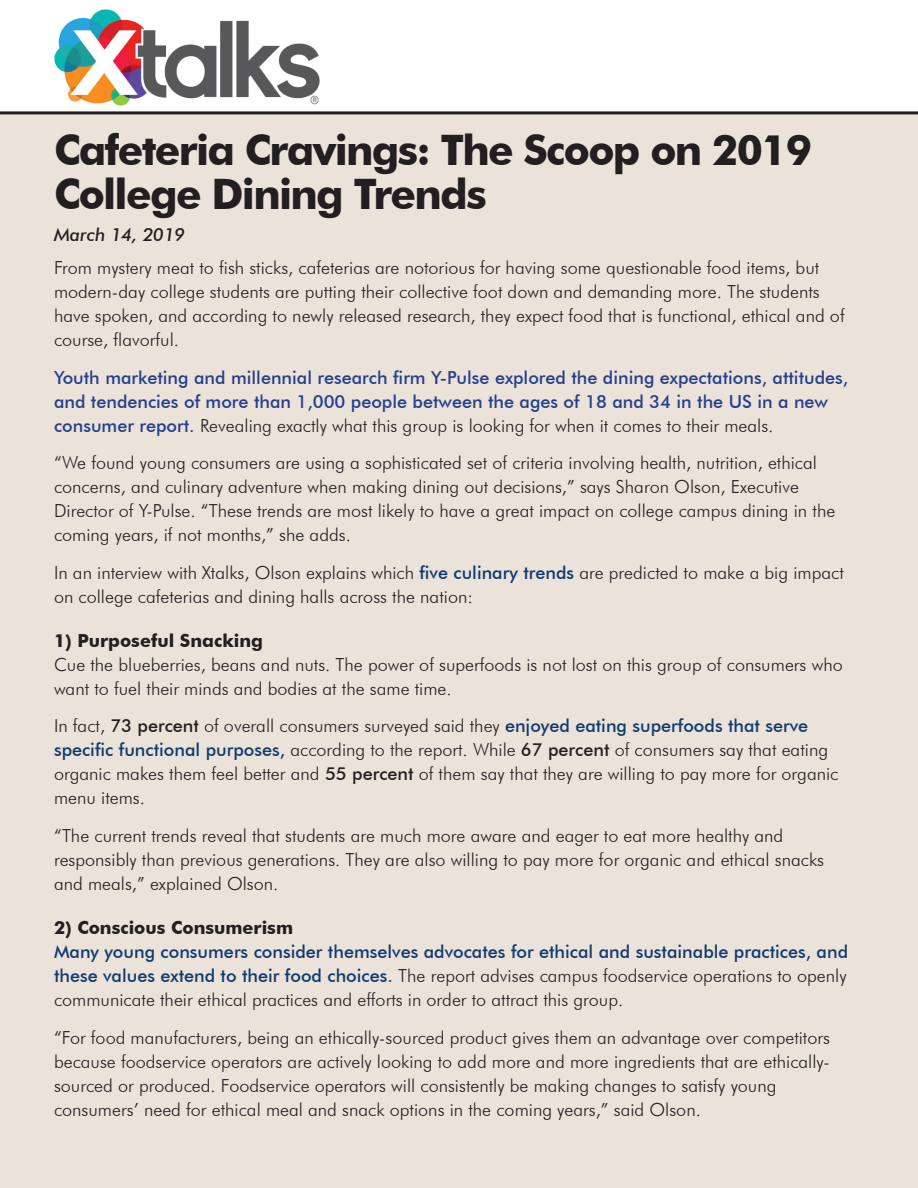
<style>
.page{position:relative;width:918px;height:1188px;background:#fff}
.page>*{position:absolute;margin:0;border:0;box-sizing:border-box;transform-origin:0 0}
.t1{font:700 42px/43.5px "Futura BT";letter-spacing:-.04em;color:#231f20}
.t2{font:300 18px/24px "Futura BT";color:#231f20}
.t3{font:500 18px/24px "Futura BT";color:#253f8e}
.t4{font:700 18px "Futura BT";color:#231f20}
.t5{font:italic 500 18px "Futura BT";color:#231f20}
.s1{font-weight:300;color:#231f20}
.s2{font-weight:500;color:#0f3b6f}
.s3{font-weight:500}
</style>
<div class="page">
<div style="left:0;top:114px;width:918px;height:1074px;background:#ebe2da"></div>
<hr style="left:0;top:111px;width:918px;height:3px;background:#231f20">
<img style="left:54px;top:9px;width:265px;height:96px">
<p class="t1" style="left:54px;top:128px;width:760px">Cafeteria Cravings: The Scoop on 2019<br>College Dining Trends</p>
<p class="t5" style="left:54px;top:224px;width:133px">March 14, 2019</p>
<p class="t2" style="left:54px;top:256px;width:792px">From mystery meat to fish sticks, cafeterias are notorious for having some questionable food items, but modern-day college students are putting their collective foot down and demanding more. The students have spoken, and according to newly released research, they expect food that is functional, ethical and of course, flavorful.</p>
<p class="t3" style="left:54px;top:365px;width:796px">Youth marketing and millennial research firm Y-Pulse explored the dining expectations, attitudes, and tendencies of more than 1,000 people between the ages of 18 and 34 in the US in a new consumer report. <span class="s1">Revealing exactly what this group is looking for when it comes to their meals.</span></p>
<p class="t2" style="left:54px;top:451px;width:783px">“We found young consumers are using a sophisticated set of criteria involving health, nutrition, ethical concerns, and culinary adventure when making dining out decisions,” says Sharon Olson, Executive Director of Y-Pulse. “These trends are most likely to have a great impact on college campus dining in the coming years, if not months,” she adds.</p>
<p class="t2" style="left:54px;top:560px;width:791px">In an interview with Xtalks, Olson explains which <span class="s2">five culinary trends</span> are predicted to make a big impact on college cafeterias and dining halls across the nation:</p>
<p class="t4" style="left:54px;top:630px;width:211px">1) Purposeful Snacking</p>
<p class="t2" style="left:54px;top:652px;width:790px">Cue the blueberries, beans and nuts. The power of superfoods is not lost on this group of consumers who want to fuel their minds and bodies at the same time.</p>
<p class="t2" style="left:54px;top:714px;width:786px">In fact, <span class="s3">73 percent</span> of overall consumers surveyed said they <span class="s2">enjoyed eating superfoods that serve specific functional purposes,</span> according to the report. While <span class="s3">67 percent</span> of consumers say that eating organic makes them feel better and <span class="s3">55 percent</span> of them say that they are willing to pay more for organic menu items.</p>
<p class="t2" style="left:54px;top:823px;width:772px">“The current trends reveal that students are much more aware and eager to eat more healthy and responsibly than previous generations. They are also willing to pay more for organic and ethical snacks and meals,” explained Olson.</p>
<p class="t4" style="left:54px;top:917px;width:241px">2) Conscious Consumerism</p>
<p class="t2" style="left:54px;top:940px;width:796px;text-align:justify"><span class="s2">Many young consumers consider themselves advocates for ethical and sustainable practices, and these values extend to their food choices.</span> The report advises campus foodservice operations to openly communicate their ethical practices and efforts in order to attract this group.</p>
<p class="t2" style="left:54px;top:1025px;width:778px">“For food manufacturers, being an ethically-sourced product gives them an advantage over competitors because foodservice operators are actively looking to add more and more ingredients that are ethically&shy;sourced or produced. Foodservice operators will consistently be making changes to satisfy young consumers’ need for ethical meal and snack options in the coming years,” said Olson.</p>
</div>
